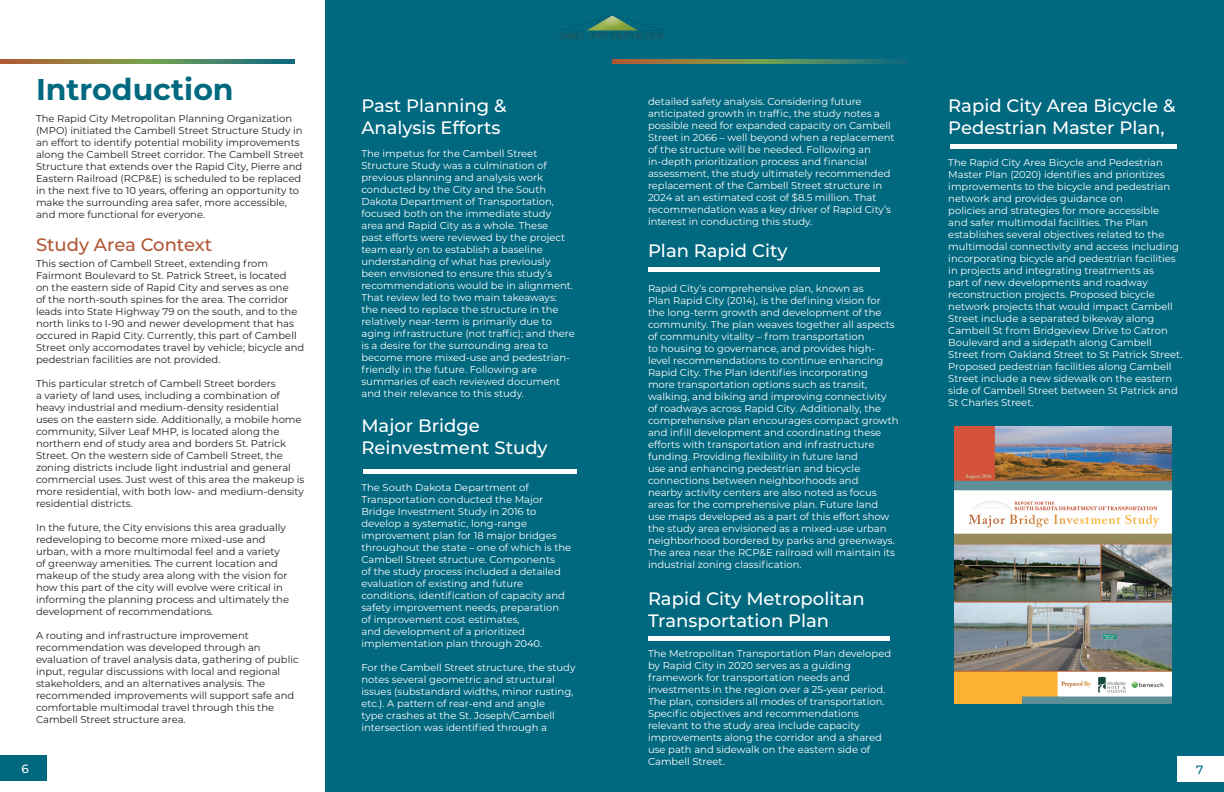
<style>
.page{position:relative;width:1224px;height:792px;background:#fff}
.page>*{position:absolute;margin:0;border:0;box-sizing:border-box;transform-origin:0 0}
.t1{font:700 30px "Montserrat";color:#00687f}
.t2{font:500 18px/21.6px "Montserrat";color:#fff}
.t3{font:500 18px "Montserrat";color:#b15533}
.t4{font:500 12px "Montserrat";color:#fff}
.t5{font:500 12px "Montserrat";color:#00687f}
.t6{font:10px/12px "Montserrat";color:#fff}
.t7{font:10px/12px "Montserrat";color:#231f20}
</style>
<div class="page">
<div style="left:325px;top:0;width:899px;height:792px;background:#00687f"></div>
<div style="left:0;top:755px;width:46px;height:25px;background:#00687f"></div>
<div style="left:1178px;top:756px;width:46px;height:25px;background:#fff"></div>
<img style="left:559px;top:15px;width:105px;height:24px">
<svg style="left:0;top:59px;width:294px;height:4px"></svg>
<svg style="left:612px;top:59px;width:294px;height:4px"></svg>
<hr style="left:648px;top:267px;width:232px;height:4px;background:#fff">
<hr style="left:648px;top:637px;width:242px;height:4px;background:#fff">
<hr style="left:950px;top:145px;width:226px;height:4px;background:#fff">
<div style="left:363px;top:469px;width:214px;height:5px;background:#fff"></div>
<img style="left:954px;top:426px;width:218px;height:277px">
<p class="t1" style="left:36px;top:68px;width:199px">Introduction</p>
<p class="t6" style="left:648px;top:95px;width:248px">detailed safety analysis. Considering future anticipated growth in traffic, the study notes a possible need for expanded capacity on Cambell Street in 2066 – well beyond when a replacement of the structure will be needed. Following an in-depth prioritization process and financial assessment, the study ultimately recommended replacement of the Cambell Street structure in 2024 at an estimated cost of $8.5 million. That recommendation was a key driver of Rapid City’s interest in conducting this study.</p>
<p class="t2" style="left:361px;top:95px;width:147px">Past Planning &amp;<br>Analysis Efforts</p>
<p class="t6" style="left:361px;top:147px;width:215px">The impetus for the Cambell Street Structure Study was a culmination of previous planning and analysis work conducted by the City and the South Dakota Department of Transportation, focused both on the immediate study area and Rapid City as a whole. These<br>past efforts were reviewed by the project team early on to establish a baseline understanding of what has previously been envisioned to ensure this study’s recommendations would be in alignment.<br>That review led to two main takeaways: the need to replace the structure in the relatively near-term is primarily due to aging infrastructure (not traffic); and there is a desire for the surrounding area to become more mixed-use and pedestrian&shy;friendly in the future. Following are summaries of each reviewed document and their relevance to this study.</p>
<p class="t2" style="left:948px;top:95px;width:229px">Rapid City Area Bicycle &amp;<br>Pedestrian Master Plan,</p>
<p class="t6" style="left:948px;top:156px;width:236px">The Rapid City Area Bicycle and Pedestrian Master Plan (2020) identifies and prioritizes improvements to the bicycle and pedestrian network and provides guidance on<br>policies and strategies for more accessible<br>and safer multimodal facilities. The Plan establishes several objectives related to the multimodal connectivity and access including incorporating bicycle and pedestrian facilities in projects and integrating treatments as<br>part of new developments and roadway reconstruction projects. Proposed bicycle network projects that would impact Cambell Street include a separated bikeway along Cambell St from Bridgeview Drive to Catron Boulevard and a sidepath along Cambell Street from Oakland Street to St Patrick Street.<br>Proposed pedestrian facilities along Cambell Street include a new sidewalk on the eastern side of Cambell Street between St Patrick and St Charles Street.</p>
<p class="t7" style="left:36px;top:112px;width:269px">The Rapid City Metropolitan Planning Organization (MPO) initiated the Cambell Street Structure Study in an effort to identify potential mobility improvements along the Cambell Street corridor. The Cambell Street Structure that extends over the Rapid City, Pierre and Eastern Railroad (RCP&amp;E) is scheduled to be replaced in the next five to 10 years, offering an opportunity to make the surrounding area safer, more accessible, and more functional for everyone.</p>
<p class="t3" style="left:36px;top:232px;width:178px">Study Area Context</p>
<p class="t2" style="left:648px;top:240px;width:141px">Plan Rapid City</p>
<p class="t6" style="left:648px;top:282px;width:252px">Rapid City’s comprehensive plan, known as<br>Plan Rapid City (2014), is the defining vision for the long-term growth and development of the community. The plan weaves together all aspects of community vitality – from transportation<br>to housing to governance, and provides high&shy;level recommendations to continue enhancing Rapid City. The Plan identifies incorporating<br>more transportation options such as transit, walking, and biking and improving connectivity of roadways across Rapid City. Additionally, the comprehensive plan encourages compact growth and infill development and coordinating these efforts with transportation and infrastructure funding. Providing flexibility in future land<br>use and enhancing pedestrian and bicycle connections between neighborhoods and<br>nearby activity centers are also noted as focus areas for the comprehensive plan. Future land<br>use maps developed as a part of this effort show the study area envisioned as a mixed-use urban neighborhood bordered by parks and greenways.<br>The area near the RCP&amp;E railroad will maintain its industrial zoning classification.</p>
<p class="t7" style="left:36px;top:257px;width:270px">This section of Cambell Street, extending from Fairmont Boulevard to St. Patrick Street, is located<br>on the eastern side of Rapid City and serves as one<br>of the north-south spines for the area. The corridor leads into State Highway 79 on the south, and to the north links to I-90 and newer development that has occured in Rapid City. Currently, this part of Cambell Street only accomodates travel by vehicle; bicycle and pedestrian facilities are not provided.</p>
<p class="t7" style="left:36px;top:377px;width:270px">This particular stretch of Cambell Street borders<br>a variety of land uses, including a combination of heavy industrial and medium-density residential<br>uses on the eastern side. Additionally, a mobile home community, Silver Leaf MHP, is located along the northern end of study area and borders St. Patrick Street. On the western side of Cambell Street, the zoning districts include light industrial and general commercial uses. Just west of this area the makeup is more residential, with both low- and medium-density residential districts.</p>
<p class="t7" style="left:36px;top:521px;width:255px">In the future, the City envisions this area gradually redeveloping to become more mixed-use and urban, with a more multimodal feel and a variety of greenway amenities. The current location and makeup of the study area along with the vision for how this part of the city will evolve were critical in informing the planning process and ultimately the development of recommendations.</p>
<p class="t7" style="left:36px;top:629px;width:264px">A routing and infrastructure improvement recommendation was developed through an evaluation of travel analysis data, gathering of public input, regular discussions with local and regional stakeholders, and an alternatives analysis. The recommended improvements will support safe and comfortable multimodal travel through this the Cambell Street structure area.</p>
<p class="t2" style="left:361px;top:414px;width:188px">Major Bridge<br>Reinvestment Study</p>
<p class="t6" style="left:361px;top:481px;width:211px">The South Dakota Department of Transportation conducted the Major Bridge Investment Study in 2016 to develop a systematic, long-range improvement plan for 18 major bridges throughout the state – one of which is the Cambell Street structure. Components<br>of the study process included a detailed evaluation of existing and future conditions, identification of capacity and safety improvement needs, preparation of improvement cost estimates,<br>and development of a prioritized implementation plan through 2040.</p>
<p class="t6" style="left:361px;top:661px;width:216px">For the Cambell Street structure, the study notes several geometric and structural issues (substandard widths, minor rusting, etc.). A pattern of rear-end and angle<br>type crashes at the St. Joseph/Cambell intersection was identified through a</p>
<p class="t2" style="left:648px;top:587px;width:218px">Rapid City Metropolitan<br>Transportation Plan</p>
<p class="t6" style="left:648px;top:647px;width:245px">The Metropolitan Transportation Plan developed by Rapid City in 2020 serves as a guiding framework for transportation needs and investments in the region over a 25-year period.<br>The plan, considers all modes of transportation.<br>Specific objectives and recommendations relevant to the study area include capacity improvements along the corridor and a shared use path and sidewalk on the eastern side of Cambell Street.</p>
<p class="t4" style="left:21px;top:761px;width:9px">6</p>
<p class="t5" style="left:1196px;top:762px;width:9px">7</p>
</div>
